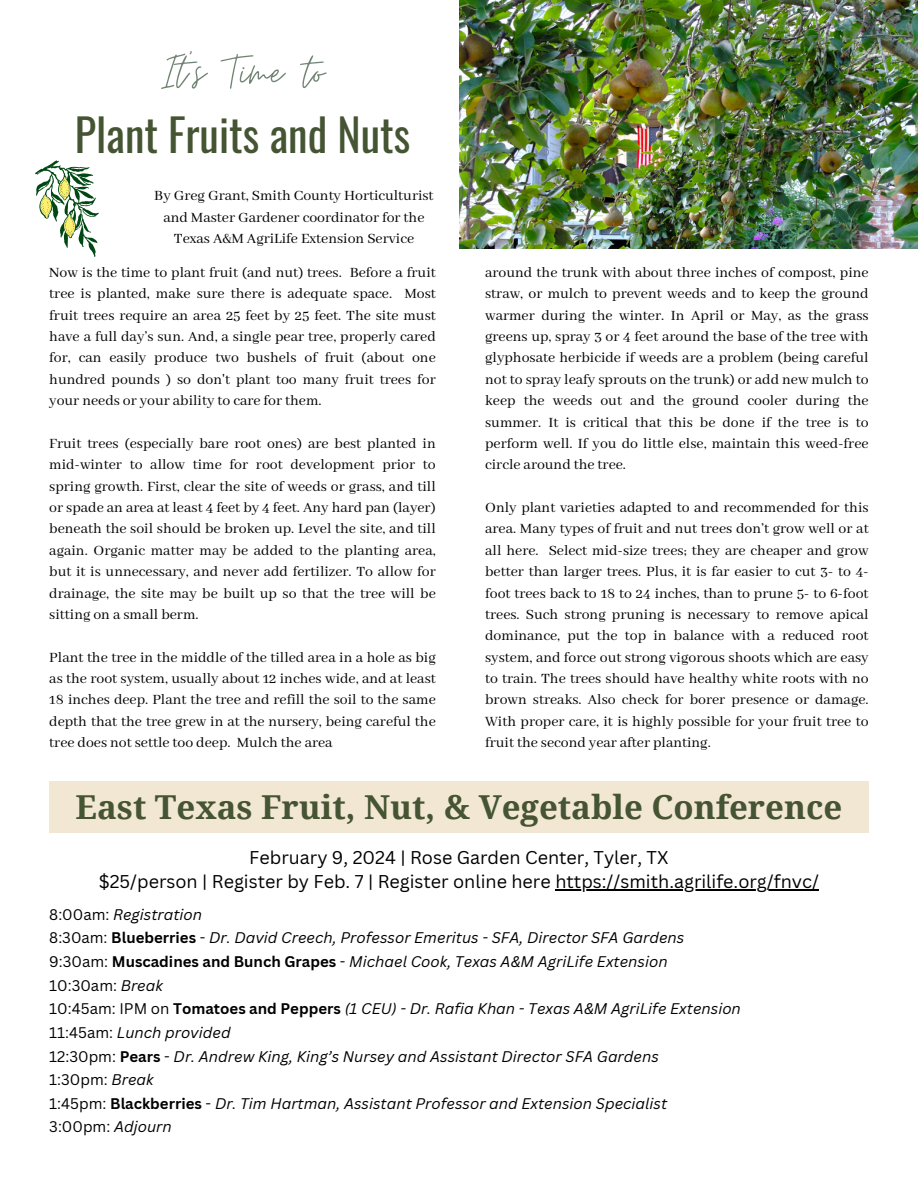
<style>
.page{position:relative;width:918px;height:1188px;background:#fff}
.page>*{position:absolute;margin:0;border:0;box-sizing:border-box;transform-origin:0 0}
.t1{font:52.5px "Moon Time";color:#718574}
.t2{font:44.25px "Oswald";color:#455432}
.t3{font:700 33px "Noto Serif";color:#455432}
.t4{font:18px/24.8px "Canva Sans";color:#000;text-align:center}
.t5{font:15.75px/21.3px "Abhaya Libre";color:#000;text-align:justify}
.t6{font:italic 15px "Canva Sans";color:#000}
.t7{font:15px "Canva Sans";color:#000}
.s1{font-style:normal}
.s2{font-weight:700;font-style:normal}
.s3{font-style:italic}
</style>
<div class="page">
<img style="left:459px;top:0;width:459px;height:249px">
<svg style="left:35px;top:160px;width:64px;height:97px"></svg>
<div style="left:49px;top:781px;width:820px;height:52px;background:#f2e7d3"></div>
<hr style="left:555px;top:890px;width:264px;height:1px;background:#000">
<p class="t1" style="left:161px;top:40px;width:164px">It’s Time to</p>
<p class="t2" style="left:75px;top:100px;width:337px">Plant Fruits and Nuts</p>
<p class="t5" style="left:154px;top:186px;width:281px;text-align:center">By Greg Grant, Smith County Horticulturist and Master Gardener coordinator for the<br>Texas A&amp;M AgriLife Extension Service</p>
<h1 class="t5" style="left:49px;top:262px;width:388px">Now is the time to plant fruit (and nut) trees. Before a fruit tree is planted, make sure there is adequate space. Most fruit trees require an area 25 feet by 25 feet. The site must have a full day’s sun. And, a single pear tree, properly cared for, can easily produce two bushels of fruit (about one hundred pounds ) so don't plant too many fruit trees for your needs or your ability to care for them.</h1>
<p class="t5" style="left:49px;top:433px;width:388px">Fruit trees (especially bare root ones) are best planted in mid-winter to allow time for root development prior to spring growth. First, clear the site of weeds or grass, and till or spade an area at least 4 feet by 4 feet. Any hard pan (layer) beneath the soil should be broken up. Level the site, and till again. Organic matter may be added to the planting area, but it is unnecessary, and never add fertilizer. To allow for drainage, the site may be built up so that the tree will be sitting on a small berm.</p>
<p class="t5" style="left:49px;top:647px;width:388px">Plant the tree in the middle of the tilled area in a hole as big as the root system, usually about 12 inches wide, and at least 18 inches deep. Plant the tree and refill the soil to the same depth that the tree grew in at the nursery, being careful the tree does not settle too deep. Mulch the area</p>
<p class="t5" style="left:485px;top:262px;width:385px">around the trunk with about three inches of compost, pine straw, or mulch to prevent weeds and to keep the ground warmer during the winter. In April or May, as the grass greens up, spray 3 or 4 feet around the base of the tree with glyphosate herbicide if weeds are a problem (being careful not to spray leafy sprouts on the trunk) or add new mulch to keep the weeds out and the ground cooler during the summer. It is critical that this be done if the tree is to perform well. If you do little else, maintain this weed-free circle around the tree.</p>
<p class="t5" style="left:485px;top:497px;width:385px">Only plant varieties adapted to and recommended for this area. Many types of fruit and nut trees don’t grow well or at all here. Select mid-size trees; they are cheaper and grow better than larger trees. Plus, it is far easier to cut 3- to 4- foot trees back to 18 to 24 inches, than to prune 5- to 6-foot trees. Such strong pruning is necessary to remove apical dominance, put the top in balance with a reduced root system, and force out strong vigorous shoots which are easy to train. The trees should have healthy white roots with no brown streaks. Also check for borer presence or damage.<br>With proper care, it is highly possible for your fruit tree to fruit the second year after planting.</p>
<p class="t3" style="left:76px;top:784px;width:768px">East Texas Fruit, Nut, &amp; Vegetable Conference</p>
<p class="t4" style="left:99px;top:844px;width:722px">February 9, 2024 | Rose Garden Center, Tyler, TX<br>$25/person | Register by Feb. 7 | Register online here https://smith.agrilife.org/fnvc/</p>
<h3 class="t6" style="left:49px;top:904px;width:154px"><span class="s1">8:00am:</span> Registration</h3>
<p class="t6" style="left:49px;top:927px;width:637px"><span class="s1">8:30am:</span> <span class="s2">Blueberries</span> <span class="s1">-</span> Dr. David Creech, Professor Emeritus - SFA, Director SFA Gardens</p>
<p class="t6" style="left:49px;top:951px;width:620px"><span class="s1">9:30am:</span> <span class="s2">Muscadines and Bunch Grapes</span> <span class="s1">-</span> Michael Cook, Texas A&amp;M AgriLife Extension</p>
<p class="t7" style="left:49px;top:975px;width:115px">10:30am: <span class="s3">Break</span></p>
<p class="t6" style="left:49px;top:998px;width:693px"><span class="s1">10:45am: IPM on</span> <span class="s2">Tomatoes and Peppers</span> (1 CEU) - Dr. Rafia Khan - Texas A&amp;M AgriLife Extension</p>
<p class="t6" style="left:49px;top:1022px;width:183px"><span class="s1">11:45am:</span> Lunch provided</p>
<p class="t6" style="left:49px;top:1046px;width:611px"><span class="s1">12:30pm:</span> <span class="s2">Pears</span> <span class="s1">-</span> Dr. Andrew King, King’s Nursey and Assistant Director SFA Gardens</p>
<p class="t7" style="left:49px;top:1069px;width:106px">1:30pm: <span class="s3">Break</span></p>
<p class="t6" style="left:49px;top:1093px;width:619px"><span class="s1">1:45pm:</span> <span class="s2">Blackberries</span> <span class="s1">-</span> Dr. Tim Hartman, Assistant Professor and Extension Specialist</p>
<p class="t7" style="left:49px;top:1116px;width:124px">3:00pm: <span class="s3">Adjourn</span></p>
</div>
